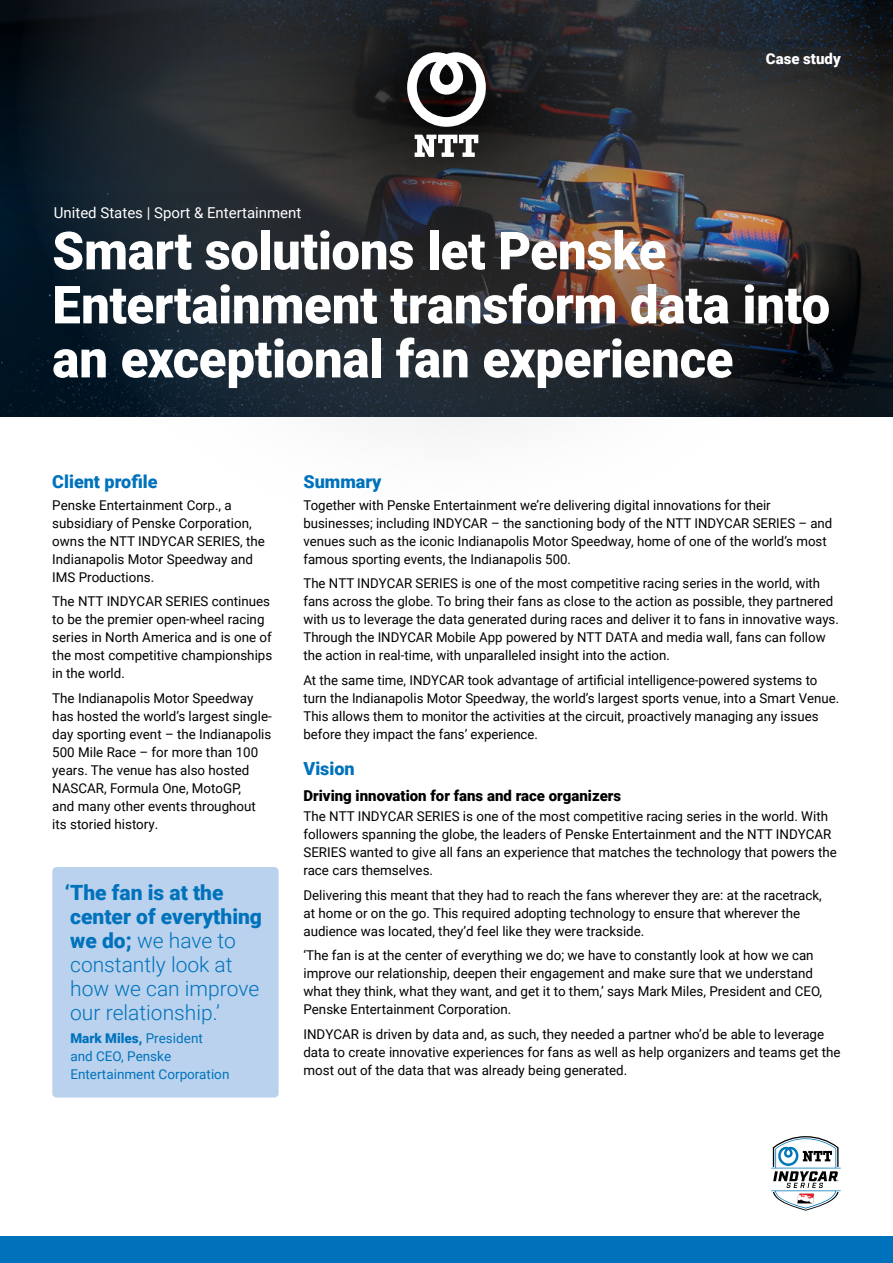
<style>
.page{position:relative;width:893px;height:1263px;background:#fff}
.page>*{position:absolute;margin:0;border:0;box-sizing:border-box;transform-origin:0 0}
.t1{font:900 52.5px/54px "Roboto";letter-spacing:-.005em;color:#fff}
.t2{font:300 21px/24px "Roboto";color:#0072bc}
.t3{font:900 18px "Roboto";color:#0072bc}
.t4{font:900 15px "Roboto";color:#000}
.t5{font:15px "Roboto";color:#fff}
.t6{font:900 15px "Roboto";color:#fff}
.t7{font:13.5px/18px "Roboto";color:#000}
.t8{font:13.5px/18px "Roboto";color:#0072bc}
.s1{font-weight:900}
</style>
<div class="page">
<svg style="left:0;top:0;width:893px;height:393px;background:#0e171e"></svg>
<img style="left:16px;top:0;width:863px;height:426px">
<div style="left:0;top:1236px;width:893px;height:27px;background:#0072bc"></div>
<svg style="left:407px;top:52px;width:79px;height:75px"></svg>
<svg style="left:415px;top:135px;width:63px;height:22px"></svg>
<div style="left:52px;top:867px;width:227px;height:230px;background:#bad2ed;border-radius:4px"></div>
<svg style="left:771px;top:1136px;width:70px;height:75px"></svg>
<p class="t6" style="left:766px;top:48px;width:76px">Case study</p>
<p class="t5" style="left:54px;top:202px;width:249px">United States | Sport &amp; Entertainment</p>
<h1 class="t1" style="left:52px;top:222px;width:779px">Smart solutions let Penske<br>Entertainment transform data into an exceptional fan experience</h1>
<p class="t3" style="left:52px;top:469px;width:107px">Client profile</p>
<p class="t7" style="left:52px;top:496px;width:214px">Penske Entertainment Corp., a subsidiary of Penske Corporation, owns the NTT INDYCAR SERIES, the<br>Indianapolis Motor Speedway and<br>IMS Productions.</p>
<p class="t7" style="left:52px;top:592px;width:222px">The NTT INDYCAR SERIES continues to be the premier open-wheel racing series in North America and is one of the most competitive championships in the world.</p>
<p class="t7" style="left:52px;top:688px;width:221px">The Indianapolis Motor Speedway has hosted the world’s largest single&shy;day sporting event – the Indianapolis<br>500 Mile Race – for more than 100 years. The venue has also hosted<br>NASCAR, Formula One, MotoGP,<br>and many other events throughout its storied history.</p>
<p class="t2" style="left:65px;top:879px;width:199px"><span class="s1">‘The fan is at the center of everything we do;</span> we have to constantly look at how we can improve our relationship.’</p>
<p class="t8" style="left:70px;top:1029px;width:161px"><span class="s1">Mark Miles,</span> President<br>and CEO, Penske<br>Entertainment Corporation</p>
<p class="t3" style="left:303px;top:469px;width:80px">Summary</p>
<p class="t7" style="left:303px;top:496px;width:530px">Together with Penske Entertainment we’re delivering digital innovations for their businesses; including INDYCAR – the sanctioning body of the NTT INDYCAR SERIES – and venues such as the iconic Indianapolis Motor Speedway, home of one of the world’s most famous sporting events, the Indianapolis 500.</p>
<p class="t7" style="left:303px;top:574px;width:537px">The NTT INDYCAR SERIES is one of the most competitive racing series in the world, with fans across the globe. To bring their fans as close to the action as possible, they partnered with us to leverage the data generated during races and deliver it to fans in innovative ways.<br>Through the INDYCAR Mobile App powered by NTT DATA and media wall, fans can follow the action in real-time, with unparalleled insight into the action.</p>
<p class="t7" style="left:303px;top:670px;width:515px">At the same time, INDYCAR took advantage of artificial intelligence-powered systems to</p>
<p class="t7" style="left:303px;top:688px;width:537px">turn the Indianapolis Motor Speedway, the world’s largest sports venue, into a Smart Venue.<br>This allows them to monitor the activities at the circuit, proactively managing any issues before they impact the fans’ experience.</p>
<p class="t3" style="left:303px;top:756px;width:53px">Vision</p>
<p class="t4" style="left:303px;top:785px;width:319px">Driving innovation for fans and race organizers</p>
<p class="t7" style="left:303px;top:807px;width:535px">The NTT INDYCAR SERIES is one of the most competitive racing series in the world. With followers spanning the globe, the leaders of Penske Entertainment and the NTT INDYCAR SERIES wanted to give all fans an experience that matches the technology that powers the race cars themselves.</p>
<p class="t7" style="left:303px;top:885px;width:520px">Delivering this meant that they had to reach the fans wherever they are: at the racetrack, at home or on the go. This required adopting technology to ensure that wherever the audience was located, they’d feel like they were trackside.</p>
<p class="t7" style="left:303px;top:946px;width:520px">‘The fan is at the center of everything we do; we have to constantly look at how we can improve our relationship, deepen their engagement and make sure that we understand what they think, what they want, and get it to them,’ says Mark Miles, President and CEO, Penske Entertainment Corporation.</p>
<p class="t7" style="left:303px;top:1024px;width:539px">INDYCAR is driven by data and, as such, they needed a partner who’d be able to leverage data to create innovative experiences for fans as well as help organizers and teams get the most out of the data that was already being generated.</p>
</div>
